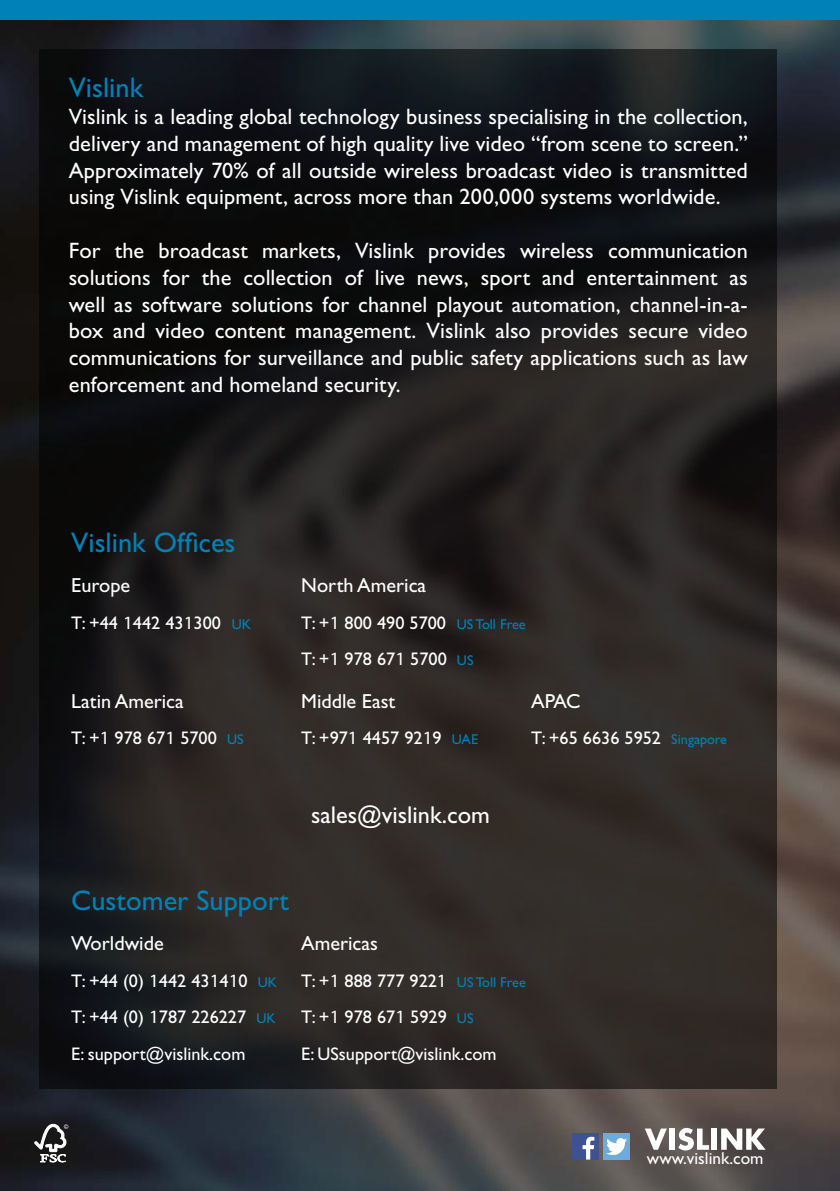
<style>
.page{position:relative;width:840px;height:1191px;background:#fff}
.page>*{position:absolute;margin:0;border:0;box-sizing:border-box;transform-origin:0 0}
.t1{font:28.4px "Gill Sans Std";color:#0082b8}
.t2{font:24.4px "Gill Sans Std";color:#fff}
.t3{font:22.4px/26.8px "Gill Sans Std";letter-spacing:.005em;color:#fff;text-align:justify}
.t4{font:20.2px "Gill Sans Std";color:#fff}
.t5{font:18.2px/36.6px "Gill Sans Std";color:#fff}
.t6{font:17.2px "Gill Sans Std";color:#fff}
.s1{font-family:"Myriad Pro";font-size:18.8px}
.s2{font-size:14.2px;color:#0082b8}
</style>
<div class="page">
<img style="left:0;top:19px;width:839px;height:1172px">
<svg style="left:34px;top:1124px;width:34px;height:40px"></svg>
<svg style="left:644px;top:1128px;width:22px;height:21px"></svg>
<div style="left:669px;top:1128px;width:5px;height:21px;background:#fff"></div>
<svg style="left:678px;top:1128px;width:30px;height:22px"></svg>
<div style="left:711px;top:1128px;width:5px;height:21px;background:#fff"></div>
<svg style="left:720px;top:1128px;width:45px;height:21px"></svg>
<div style="left:603px;top:1132px;width:26px;height:27px;background:#6aacdc"></div>
<svg style="left:606px;top:1138px;width:20px;height:17px"></svg>
<div style="left:571px;top:1132px;width:27px;height:27px;background:#3e5293"></div>
<svg style="left:582px;top:1136px;width:12px;height:23px"></svg>
<img style="left:40px;top:49px;width:736px;height:1039px">
<div style="left:0;top:0;width:839px;height:19px;background:#0082b8"></div>
<p class="t1" style="left:69px;top:71px;width:76px">Vislink</p>
<p class="t3" style="left:69px;top:103px;width:680px">Vislink is a leading global technology business specialising in the collection, delivery and management of high quality live video “from scene to screen.” Approximately 70% of all outside wireless broadcast video is transmitted using Vislink equipment, across more than 200,000 systems worldwide.</p>
<p class="t3" style="left:69px;top:237px;width:680px">For the broadcast markets, Vislink provides wireless communication solutions for the collection of live news, sport and entertainment as well as software solutions for channel playout automation, channel-in-a&shy;box and video content management. Vislink also provides secure video communications for surveillance and public safety applications such as law enforcement and homeland security.</p>
<p class="t1" style="left:71px;top:526px;width:166px">Vislink Offices</p>
<p class="t4" style="left:71px;top:573px;width:60px">Europe</p>
<p class="t5" style="left:71px;top:604px;width:181px">T: +44 <span class="s1">1</span>442 43<span class="s1">1</span>300 <span class="s2">UK</span></p>
<p class="t4" style="left:71px;top:689px;width:114px">Latin America</p>
<p class="t5" style="left:71px;top:720px;width:174px">T: +<span class="s1">1</span> 978 67<span class="s1">1</span> 5700 <span class="s2">US</span></p>
<p class="t4" style="left:301px;top:573px;width:126px">North America</p>
<p class="t5" style="left:301px;top:604px;width:226px">T: +<span class="s1">1</span> 800 490 5700 <span class="s2">US Toll Free<br></span>T: +<span class="s1">1</span> 978 67<span class="s1">1</span> 5700 <span class="s2">US</span></p>
<p class="t4" style="left:301px;top:689px;width:95px">Middle East</p>
<p class="t5" style="left:301px;top:720px;width:178px">T: +97<span class="s1">1</span> 4457 92<span class="s1">1</span>9 <span class="s2">UAE</span></p>
<p class="t2" style="left:311px;top:801px;width:180px">sales@vislink.com</p>
<p class="t4" style="left:531px;top:689px;width:51px">APAC</p>
<p class="t5" style="left:531px;top:720px;width:197px">T: +65 6636 5952 <span class="s2">Singapore</span></p>
<p class="t1" style="left:71px;top:884px;width:219px">Customer Support</p>
<p class="t4" style="left:71px;top:932px;width:94px">Worldwide</p>
<p class="t5" style="left:71px;top:962px;width:207px;text-align:justify">T: +44 (0) <span class="s1">1</span>442 43<span class="s1">1</span>4<span class="s1">1</span>0 <span class="s2">UK </span>T: +44 (0) <span class="s1">1</span>787 226227 <span class="s2">UK </span>E: support@vislink.com</p>
<p class="t4" style="left:301px;top:932px;width:78px">Americas</p>
<p class="t5" style="left:301px;top:962px;width:226px">T: +<span class="s1">1</span> 888 777 922<span class="s1">1</span> <span class="s2">US Toll Free<br></span>T: +<span class="s1">1</span> 978 67<span class="s1">1</span> 5929 <span class="s2">US<br></span>E: USsupport@vislink.com</p>
<p class="t6" style="left:646px;top:1148px;width:118px">www.vislink.com</p>
</div>
